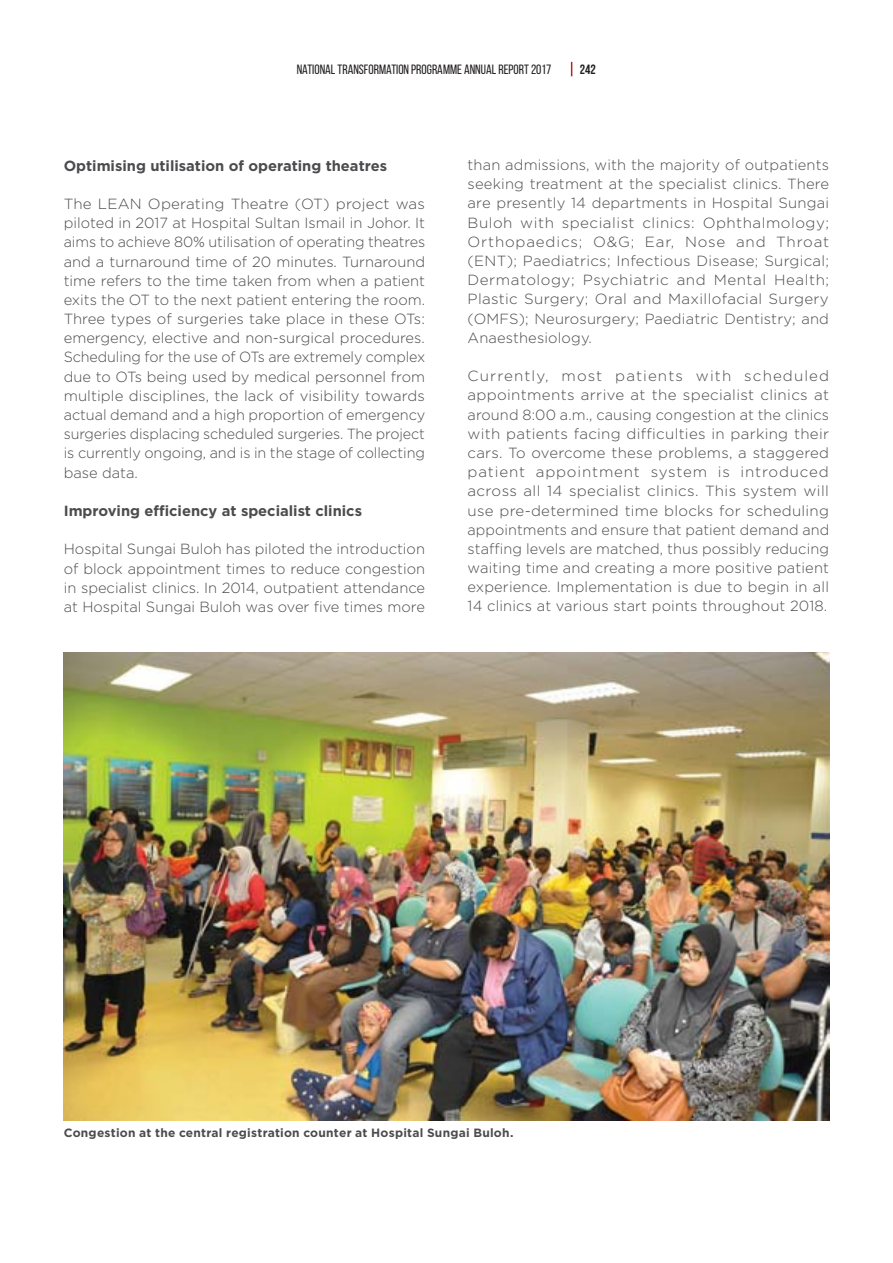
<style>
.page{position:relative;width:893px;height:1263px;background:#fff}
.page>*{position:absolute;margin:0;border:0;box-sizing:border-box;transform-origin:0 0}
.t1{font:300 14.7px/19.2px "Gotham";color:#4c4c4f;text-align:justify}
.t2{font:700 14.7px "Gotham";color:#4c4c4f}
.t3{font:13.5px "Bebas Neue";color:#231f20}
.t4{font:700 13.5px "Bebas Neue";color:#231f20}
.t5{font:700 12px "Gotham";letter-spacing:.02em;color:#4c4c4f}
</style>
<div class="page">
<svg style="left:571px;top:62px;width:1px;height:14px"></svg>
<img style="left:64px;top:652px;width:765px;height:469px">
<p class="t3" style="left:297px;top:62px;width:256px">NATIONAL TRANSFORMATION PROGRAMME ANNUAL REPORT 2017</p>
<p class="t4" style="left:580px;top:62px;width:18px">242</p>
<p class="t2" style="left:64px;top:160px;width:325px">Optimising utilisation of operating theatres</p>
<p class="t1" style="left:64px;top:195px;width:363px">The LEAN Operating Theatre (OT) project was piloted in 2017 at Hospital Sultan Ismail in Johor. It aims to achieve 80% utilisation of operating theatres and a turnaround time of 20 minutes. Turnaround time refers to the time taken from when a patient exits the OT to the next patient entering the room.<br>Three types of surgeries take place in these OTs: emergency, elective and non-surgical procedures.<br>Scheduling for the use of OTs are extremely complex due to OTs being used by medical personnel from multiple disciplines, the lack of visibility towards actual demand and a high proportion of emergency surgeries displacing scheduled surgeries. The project is currently ongoing, and is in the stage of collecting base data.</p>
<p class="t2" style="left:64px;top:505px;width:300px">Improving efficiency at specialist clinics</p>
<p class="t1" style="left:64px;top:541px;width:363px">Hospital Sungai Buloh has piloted the introduction of block appointment times to reduce congestion in specialist clinics. In 2014, outpatient attendance at Hospital Sungai Buloh was over five times more</p>
<p class="t1" style="left:468px;top:156px;width:363px">than admissions, with the majority of outpatients seeking treatment at the specialist clinics. There are presently 14 departments in Hospital Sungai Buloh with specialist clinics: Ophthalmology; Orthopaedics; O&amp;G; Ear, Nose and Throat (ENT); Paediatrics; Infectious Disease; Surgical; Dermatology; Psychiatric and Mental Health; Plastic Surgery; Oral and Maxillofacial Surgery (OMFS); Neurosurgery; Paediatric Dentistry; and Anaesthesiology.</p>
<p class="t1" style="left:468px;top:367px;width:363px">Currently, most patients with scheduled appointments arrive at the specialist clinics at around 8:00 a.m., causing congestion at the clinics with patients facing difficulties in parking their cars. To overcome these problems, a staggered patient appointment system is introduced across all 14 specialist clinics. This system will use pre-determined time blocks for scheduling appointments and ensure that patient demand and staffing levels are matched, thus possibly reducing waiting time and creating a more positive patient experience. Implementation is due to begin in all 14 clinics at various start points throughout 2018.</p>
<p class="t5" style="left:64px;top:1128px;width:451px">Congestion at the central registration counter at Hospital Sungai Buloh.</p>
</div>
